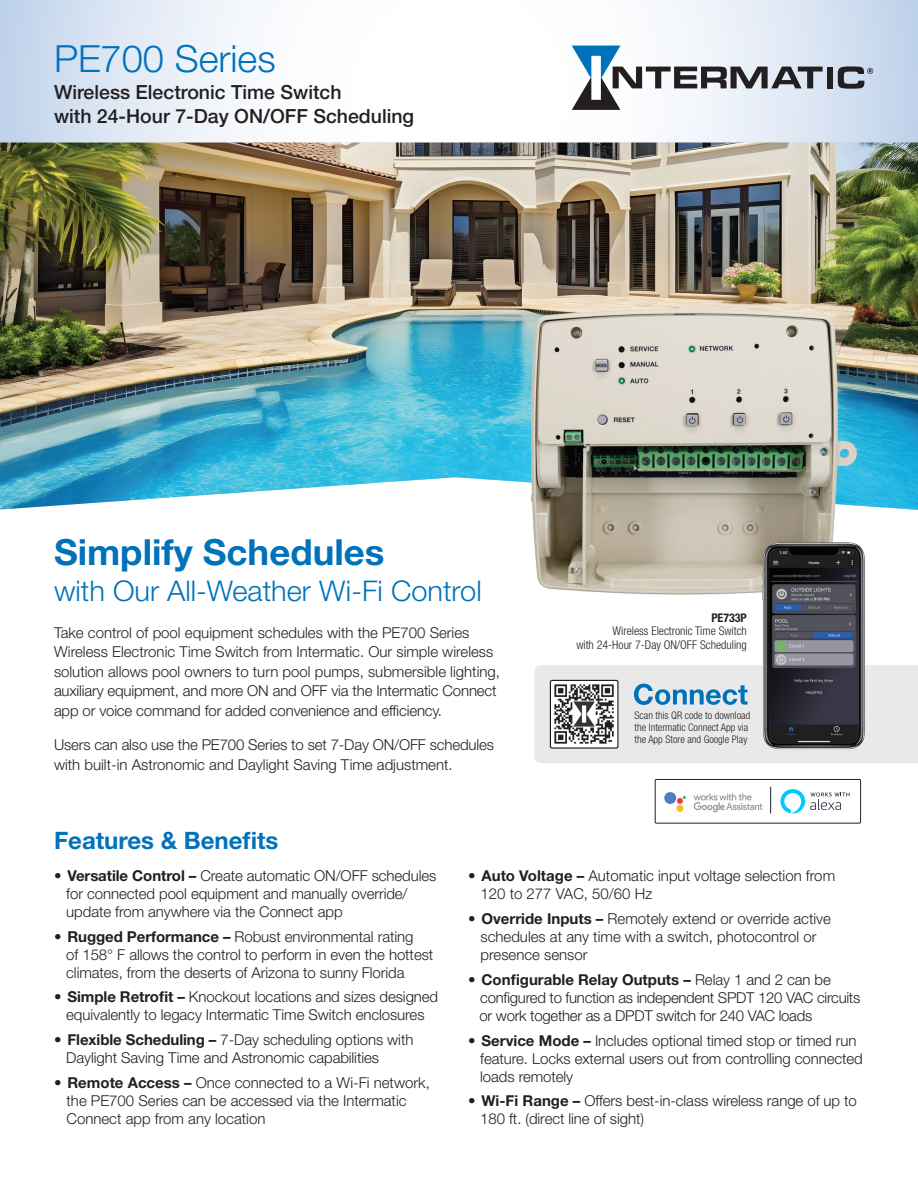
<style>
.page{position:relative;width:918px;height:1188px;background:#fff}
.page>*{position:absolute;margin:0;border:0;box-sizing:border-box;transform-origin:0 0}
.t1{font:300 37.5px "Helvetica Neue LT Std";color:#0072ba}
.t2{font:700 36px "Helvetica Neue LT Std";color:#0072ba}
.t3{font:300 28.5px "Helvetica Neue LT Std";color:#0072ba}
.t4{font:700 24px "Helvetica Neue LT Std";color:#0072ba}
.t5{font:500 19.5px "Helvetica Neue LT Std";color:#231f20}
.t6{font:300 15px/18px "Helvetica Neue LT Std";letter-spacing:-.005em;color:#231f20}
.t7{font:300 condensed 12px "Helvetica Neue LT Std";color:#231f20}
.t8{font:700 condensed 12px "Helvetica Neue LT Std";color:#231f20}
.t9{font:300 condensed 10.5px/12px "Helvetica Neue LT Std";color:#231f20}
.s1{font-weight:700}
</style>
<div class="page">
<svg style="left:0;top:0;width:918px;height:143px"></svg>
<img style="left:0;top:143px;width:918px;height:367px">
<div style="left:827px;top:67px;width:6px;height:21px;background:#231f20"></div>
<svg style="left:838px;top:66px;width:35px;height:23px"></svg>
<svg style="left:572px;top:46px;width:251px;height:64px"></svg>
<img style="left:532px;top:282px;width:327px;height:313px">
<img style="left:748px;top:532px;width:117px;height:133px">
<div style="left:655px;top:779px;width:206px;height:45px;border:1px solid #231f20"></div>
<img style="left:664px;top:792px;width:99px;height:21px">
<svg style="left:780px;top:789px;width:70px;height:25px"></svg>
<svg style="left:770px;top:787px;width:1px;height:26px"></svg>
<svg style="left:535px;top:665px;width:383px;height:98px;background:#b0b3b7"></svg>
<p class="t1" style="left:54px;top:36px;width:223px">PE700 Series</p>
<p class="t5" style="left:54px;top:81px;width:289px">Wireless Electronic Time Switch</p>
<p class="t5" style="left:54px;top:105px;width:362px">with 24-Hour 7-Day ON/OFF Scheduling</p>
<p class="t2" style="left:54px;top:530px;width:332px">Simplify Schedules</p>
<p class="t3" style="left:54px;top:573px;width:429px">with Our All-Weather Wi-Fi Control</p>
<p class="t6" style="left:54px;top:623px;width:448px;line-height:19.5px">Take control of pool equipment schedules with the PE700 Series Wireless Electronic Time Switch from Intermatic. Our simple wireless solution allows pool owners to turn pool pumps, submersible lighting, auxiliary equipment, and more ON and OFF via the Intermatic Connect app or voice command for added convenience and efficiency.</p>
<p class="t6" style="left:54px;top:735px;width:441px;line-height:19.5px">Users can also use the PE700 Series to set 7-Day ON/OFF schedules with built-in Astronomic and Daylight Saving Time adjustment.</p>
<p class="t8" style="left:711px;top:610px;width:37px">PE733P</p>
<p class="t7" style="left:613px;top:624px;width:136px">Wireless Electronic Time Switch</p>
<p class="t7" style="left:576px;top:638px;width:172px">with 24-Hour 7-Day ON/OFF Scheduling</p>
<p class="t9" style="left:635px;top:710px;width:117px">Scan this QR code to download the Intermatic Connect App via the App Store and Google Play</p>
<p class="t4" style="left:54px;top:826px;width:226px">Features &amp; Benefits</p>
<p class="t6" style="left:66px;top:866px;width:372px;text-indent:-12px"><span class="s1">• Versatile Control –</span> Create automatic ON/OFF schedules for connected pool equipment and manually override/ update from anywhere via the Connect app</p>
<p class="t6" style="left:66px;top:927px;width:369px;text-indent:-12px"><span class="s1">• Rugged Performance –</span> Robust environmental rating<br>of 158° F allows the control to perform in even the hottest climates, from the deserts of Arizona to sunny Florida</p>
<p class="t6" style="left:54px;top:988px;width:386px;text-align:center"><span class="s1">• Simple Retrofit –</span> Knockout locations and sizes designed equivalently to legacy Intermatic Time Switch enclosures</p>
<p class="t6" style="left:66px;top:1030px;width:349px;text-indent:-12px"><span class="s1">• Flexible Scheduling –</span> 7-Day scheduling options with<br>Daylight Saving Time and Astronomic capabilities</p>
<p class="t6" style="left:67px;top:1073px;width:365px;text-indent:-13px"><span class="s1">• Remote Access –</span> Once connected to a Wi-Fi network, the PE700 Series can be accessed via the Intermatic<br>Connect app from any location</p>
<p class="t6" style="left:481px;top:867px;width:356px;text-indent:-13px"><span class="s1">• Auto Voltage –</span> Automatic input voltage selection from<br>120 to 277 VAC, 50/60 Hz</p>
<p class="t6" style="left:481px;top:910px;width:352px;text-indent:-13px"><span class="s1">• Override Inputs –</span> Remotely extend or override active schedules at any time with a switch, photocontrol or presence sensor</p>
<p class="t6" style="left:480px;top:970px;width:382px;text-indent:-12px"><span class="s1">• Configurable Relay Outputs –</span> Relay 1 and 2 can be configured to function as independent SPDT 120 VAC circuits or work together as a DPDT switch for 240 VAC loads</p>
<p class="t6" style="left:480px;top:1031px;width:384px;text-indent:-12px"><span class="s1">• Service Mode –</span> Includes optional timed stop or timed run feature. Locks external users out from controlling connected loads remotely</p>
<p class="t6" style="left:480px;top:1092px;width:378px;text-indent:-12px"><span class="s1">• Wi-Fi Range –</span> Offers best-in-class wireless range of up to<br>180 ft. (direct line of sight)</p>
</div>
